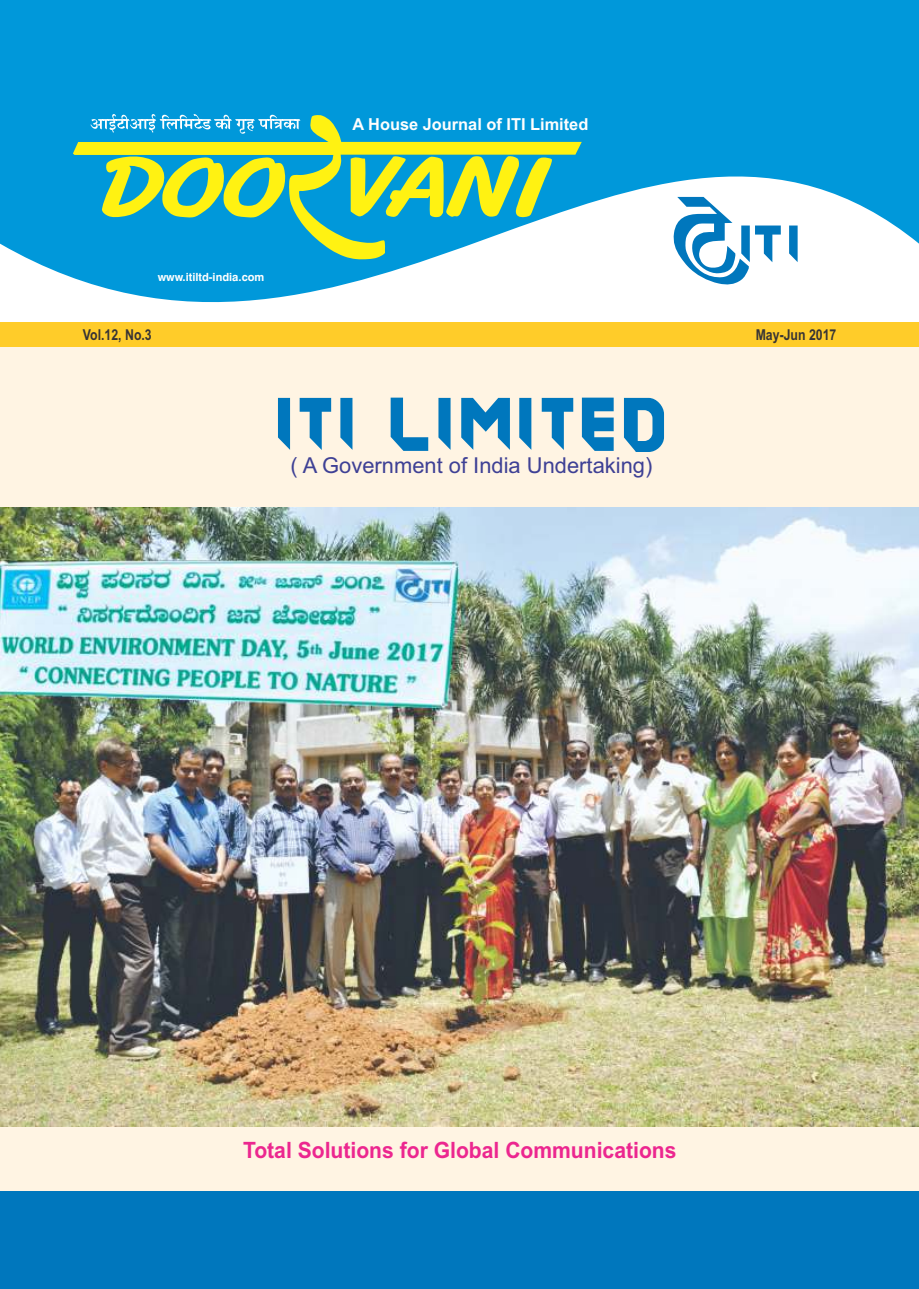
<style>
.page{position:relative;width:919px;height:1289px;background:#fff}
.page>*{position:absolute;margin:0;border:0;box-sizing:border-box;transform-origin:0 0}
.t1{font:700 22.5px "Arial Narrow";color:#ec268f;scale:1.14 1}
.t2{font:21.9px "Arial";color:#3e4095}
.t3{font:700 16.5px "Arial";color:#fefefe}
.t4{font:700 15px "Arial Narrow";color:#373435}
.t5{font:700 11.25px "Swiss 721 BT";color:#fefefe}
</style>
<div class="page">
<div style="left:0;top:345px;width:918px;height:943px;background:#fff4e3"></div>
<img style="left:0;top:508px;width:918px;height:618px">
<svg style="left:0;top:0;width:918px;height:347px;fill:#0098da"></svg>
<svg style="left:672px;top:197px;width:125px;height:88px"></svg>
<svg style="left:73px;top:115px;width:508px;height:144px;background:#60ba9c"></svg>
<svg style="left:90px;top:114px;width:210px;height:20px;background:#3eb1e2"></svg>
<div style="left:0;top:1191px;width:918px;height:97px;background:#0077bd"></div>
<svg style="left:278px;top:397px;width:386px;height:55px"></svg>
<p class="t5" style="left:158px;top:272px;width:108px">www.itiltd-india.com</p>
<p class="t3" style="left:352px;top:118px;width:237px">A House Journal of ITI Limited</p>
<p class="t4" style="left:83px;top:329px;width:70px">Vol.12, No.3</p>
<p class="t4" style="left:755px;top:329px;width:82px">May-Jun 2017</p>
<p class="t2" style="left:290px;top:457px;width:363px">( A Government of India Undertaking)</p>
<p class="t1" style="left:243px;top:1141px;width:382px">Total Solutions for Global Communications</p>
</div>
